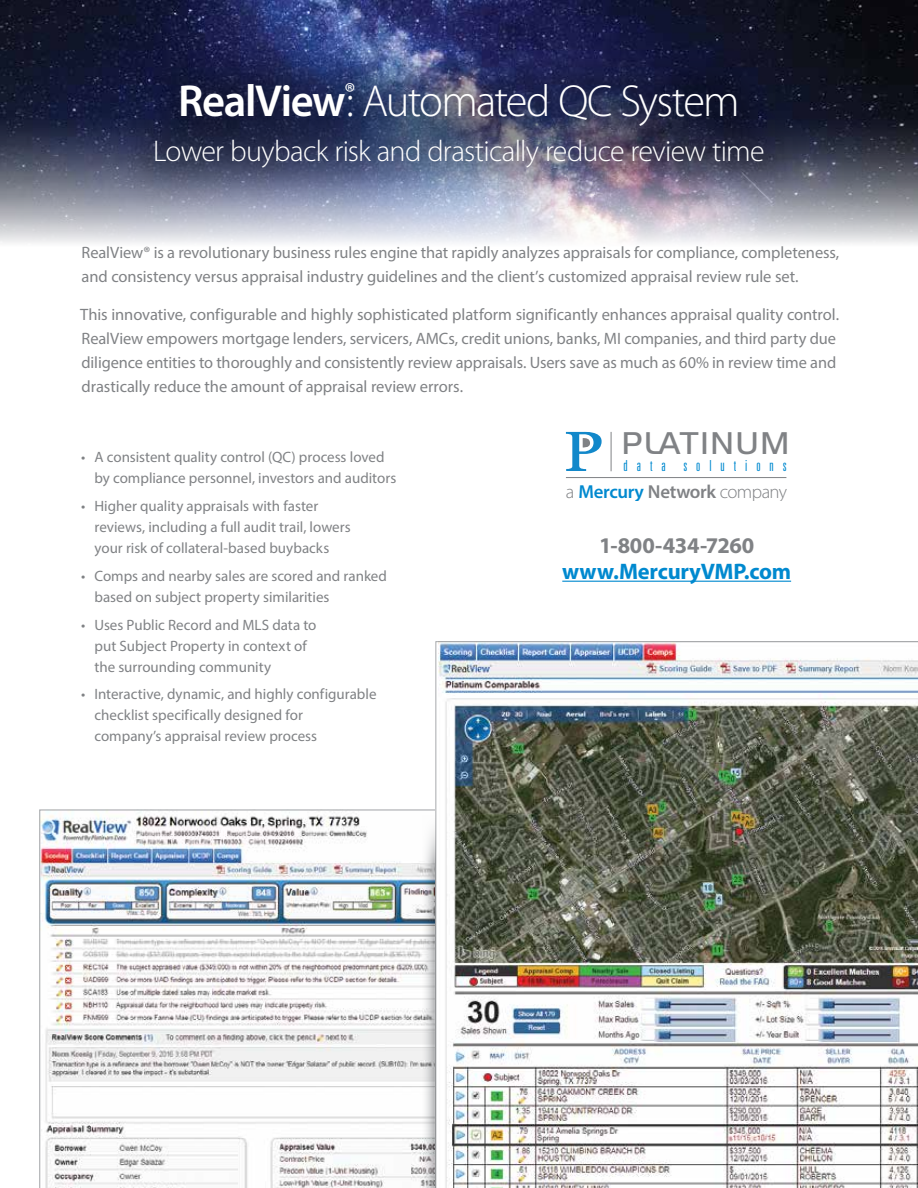
<style>
.page{position:relative;width:918px;height:1188px;background:#fff}
.page>*{position:absolute;margin:0;border:0;box-sizing:border-box;transform-origin:0 0}
.t1{font:300 45px "Myriad Pro";letter-spacing:-.04em;color:#fff}
.t2{font:300 32.7px "Handel Got D";letter-spacing:.055em;color:#808285}
.t3{font:300 30px "Myriad Pro";letter-spacing:-.025em;color:#fff}
.t4{font:700 22.5px "Myriad Pro";letter-spacing:-.01em;color:#0089cf}
.t5{font:700 22.5px "Myriad Pro";letter-spacing:-.015em;color:#808285}
.t6{font:300 18.9px "Myriad Pro";letter-spacing:-.03em;color:#808285}
.t7{font:16.5px/24px "Myriad Pro";letter-spacing:-.005em;color:#808285}
.t8{font:300 ultra-condensed 15.15px "Univers LT Std";letter-spacing:.585em;color:#0089cf}
.t9{font:15px/21px "Myriad Pro";color:#808285}
.s1{font-weight:600}
.s2{font-weight:600;color:#0089cf}
</style>
<div class="page">
<img style="left:0;top:0;width:918px;height:244px">
<div style="left:105px;top:35px;width:708px;height:180px;background:#000;opacity:.5"></div>
<hr style="left:562px;top:581px;width:229px;height:1px;background:#0089cf">
<svg style="left:39px;top:809px;width:375px;height:379px"></svg>
<img style="left:435px;top:641px;width:483px;height:547px">
<hr style="left:566px;top:477px;width:220px;height:1px;background:#808285">
<hr style="left:611px;top:432px;width:1px;height:39px;background:#808285">
<svg style="left:566px;top:431px;width:36px;height:40px"></svg>
<svg style="left:414px;top:809px;width:21px;height:379px"></svg>
<h1 class="t1" style="left:178px;top:74px;width:563px"><span class="s1">RealView</span><sup>®</sup>: Automated QC System</h1>
<h3 class="t3" style="left:153px;top:133px;width:613px">Lower buyback risk and drastically reduce review time</h3>
<p class="t7" style="left:82px;top:241px;width:759px">RealView® is a revolutionary business rules engine that rapidly analyzes appraisals for compliance, completeness, and consistency versus appraisal industry guidelines and the client’s customized appraisal review rule set.</p>
<p class="t7" style="left:80px;top:302px;width:760px">This innovative, configurable and highly sophisticated platform significantly enhances appraisal quality control.<br>RealView empowers mortgage lenders, servicers, AMCs, credit unions, banks, MI companies, and third party due diligence entities to thoroughly and consistently review appraisals. Users save as much as 60% in review time and drastically reduce the amount of appraisal review errors.</p>
<p class="t9" style="left:94px;top:447px;width:303px;text-indent:-14px">• A consistent quality control (QC) process loved by compliance personnel, investors and auditors</p>
<p class="t9" style="left:94px;top:495px;width:258px;text-indent:-14px">• Higher quality appraisals with faster reviews, including a full audit trail, lowers your risk of collateral-based buybacks</p>
<p class="t9" style="left:94px;top:565px;width:294px;text-indent:-14px">• Comps and nearby sales are scored and ranked based on subject property similarities</p>
<p class="t9" style="left:94px;top:614px;width:224px;text-indent:-14px">• Uses Public Record and MLS data to put Subject Property in context of the surrounding community</p>
<p class="t9" style="left:94px;top:684px;width:284px;text-indent:-14px">• Interactive, dynamic, and highly configurable checklist specifically designed for<br>company’s appraisal review process</p>
<h2 class="t2" style="left:622px;top:424px;width:169px">PLATINUM</h2>
<p class="t8" style="left:624px;top:458px;width:165px">data solutions</p>
<p class="t6" style="left:566px;top:480px;width:223px">a <span class="s2">Mercury</span> <span class="s1">Network</span> company</p>
<h3 class="t5" style="left:599px;top:531px;width:157px">1-800-434-7260</h3>
<h3 class="t4" style="left:562px;top:557px;width:230px">www.MercuryVMP.com</h3>
</div>
